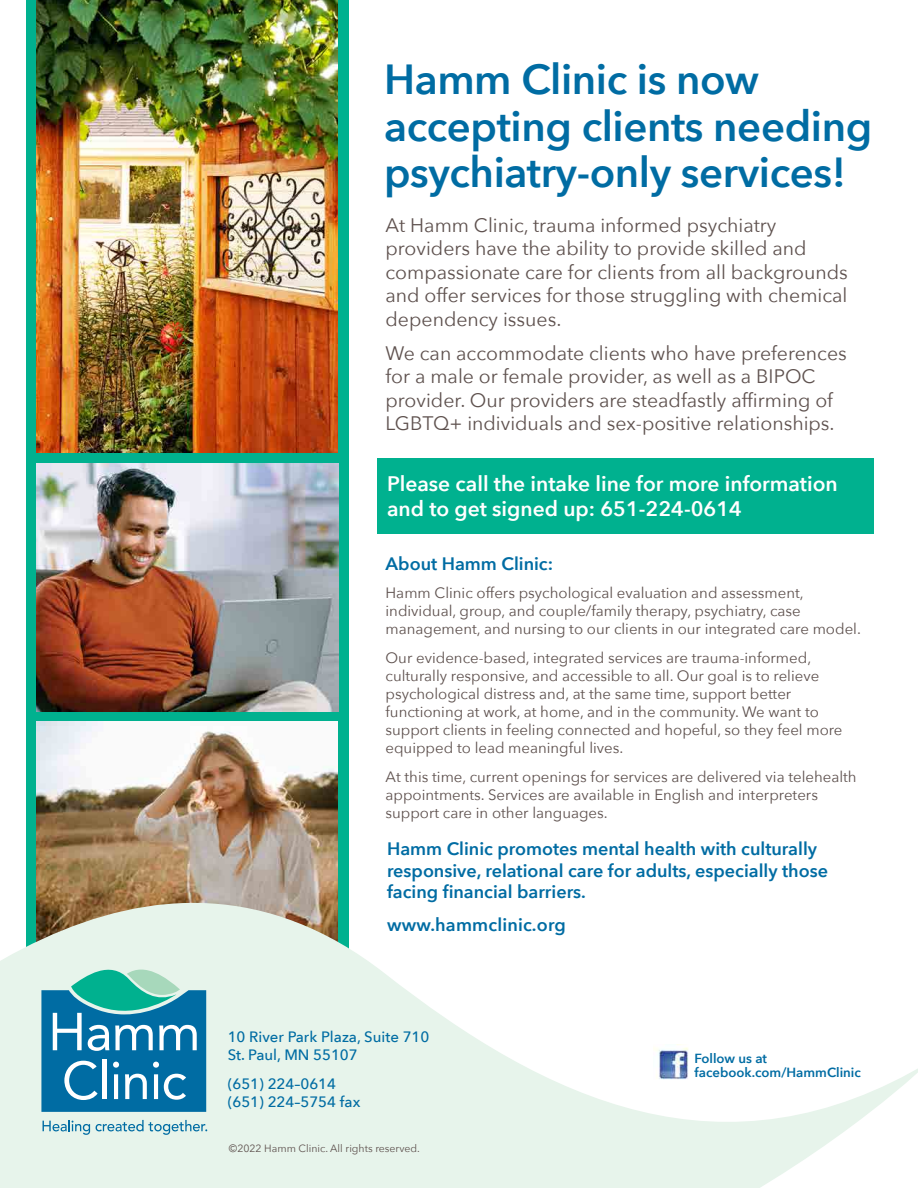
<style>
.page{position:relative;width:918px;height:1188px;background:#fff}
.page>*{position:absolute;margin:0;border:0;box-sizing:border-box;transform-origin:0 0}
.t1{font:600 42px/46.5px "Avenir Next";letter-spacing:-.01em;color:#006ca3}
.t2{font:600 21px/25.2px "Avenir Next";color:#fff}
.t3{font:19.5px/23.4px "Avenir Next";color:#5e514e}
.t4{font:600 18px/21.6px "Avenir Next";color:#006ca3}
.t5{font:15px/18px "Avenir Next";color:#5e514e}
.t6{font:500 15px/18px "Avenir Next";color:#006ca3}
.t7{font:600 13.2px "Avenir Next";color:#006ca3}
.t8{font:10.5px "Avenir Next";color:#5e514e}
</style>
<div class="page">
<div style="left:26px;top:0;width:322px;height:1188px;background:#00b18f"></div>
<img style="left:36px;top:722px;width:302px;height:68px">
<div style="left:377px;top:459px;width:496px;height:75px;background:#00b18f"></div>
<svg style="left:0;top:790px;width:918px;height:398px"></svg>
<img style="left:654px;top:1045px;width:40px;height:40px">
<svg style="left:41px;top:959px;width:165px;height:153px;background:#489cb8"></svg>
<svg style="left:43px;top:1120px;width:47px;height:15px"></svg>
<svg style="left:96px;top:1120px;width:111px;height:15px;background:#b4d6db"></svg>
<img style="left:36px;top:463px;width:302px;height:248px">
<img style="left:36px;top:0;width:302px;height:453px">
<p class="t1" style="left:384px;top:55px;width:490px">Hamm Clinic is now accepting clients needing psychiatry-only services!</p>
<p class="t3" style="left:386px;top:213px;width:464px">At Hamm Clinic, trauma informed psychiatry providers have the ability to provide skilled and compassionate care for clients from all backgrounds and offer services for those struggling with chemical dependency issues.</p>
<p class="t3" style="left:386px;top:341px;width:463px">We can accommodate clients who have preferences for a male or female provider, as well as a BIPOC provider. Our providers are steadfastly affirming of LGBTQ+ individuals and sex-positive relationships.</p>
<p class="t2" style="left:387px;top:470px;width:452px">Please call the intake line for more information and to get signed up: 651-224-0614</p>
<p class="t4" style="left:386px;top:552px;width:169px">About Hamm Clinic:</p>
<p class="t5" style="left:386px;top:583px;width:477px">Hamm Clinic offers psychological evaluation and assessment, individual, group, and couple/family therapy, psychiatry, case management, and nursing to our clients in our integrated care model.</p>
<p class="t5" style="left:386px;top:648px;width:459px">Our evidence-based, integrated services are trauma-informed, culturally responsive, and accessible to all. Our goal is to relieve psychological distress and, at the same time, support better functioning at work, at home, and in the community. We want to support clients in feeling connected and hopeful, so they feel more equipped to lead meaningful lives.</p>
<p class="t5" style="left:386px;top:767px;width:473px">At this time, current openings for services are delivered via telehealth appointments. Services are available in English and interpreters support care in other languages.</p>
<p class="t4" style="left:387px;top:838px;width:442px">Hamm Clinic promotes mental health with culturally responsive, relational care for adults, especially those facing financial barriers.</p>
<p class="t4" style="left:387px;top:913px;width:180px">www.hammclinic.org</p>
<p class="t6" style="left:228px;top:1027px;width:203px">10 River Park Plaza, Suite 710</p>
<p class="t6" style="left:228px;top:1045px;width:132px">St. Paul, MN 55107</p>
<p class="t6" style="left:228px;top:1074px;width:134px">(651) 224–0614 (651) 224–5754 fax</p>
<p class="t8" style="left:229px;top:1139px;width:192px">©2022 Hamm Clinic. All rights reserved.</p>
<p class="t7" style="left:694px;top:1047px;width:74px">Follow us at</p>
<p class="t7" style="left:694px;top:1061px;width:168px">facebook.com/HammClinic</p>
</div>
